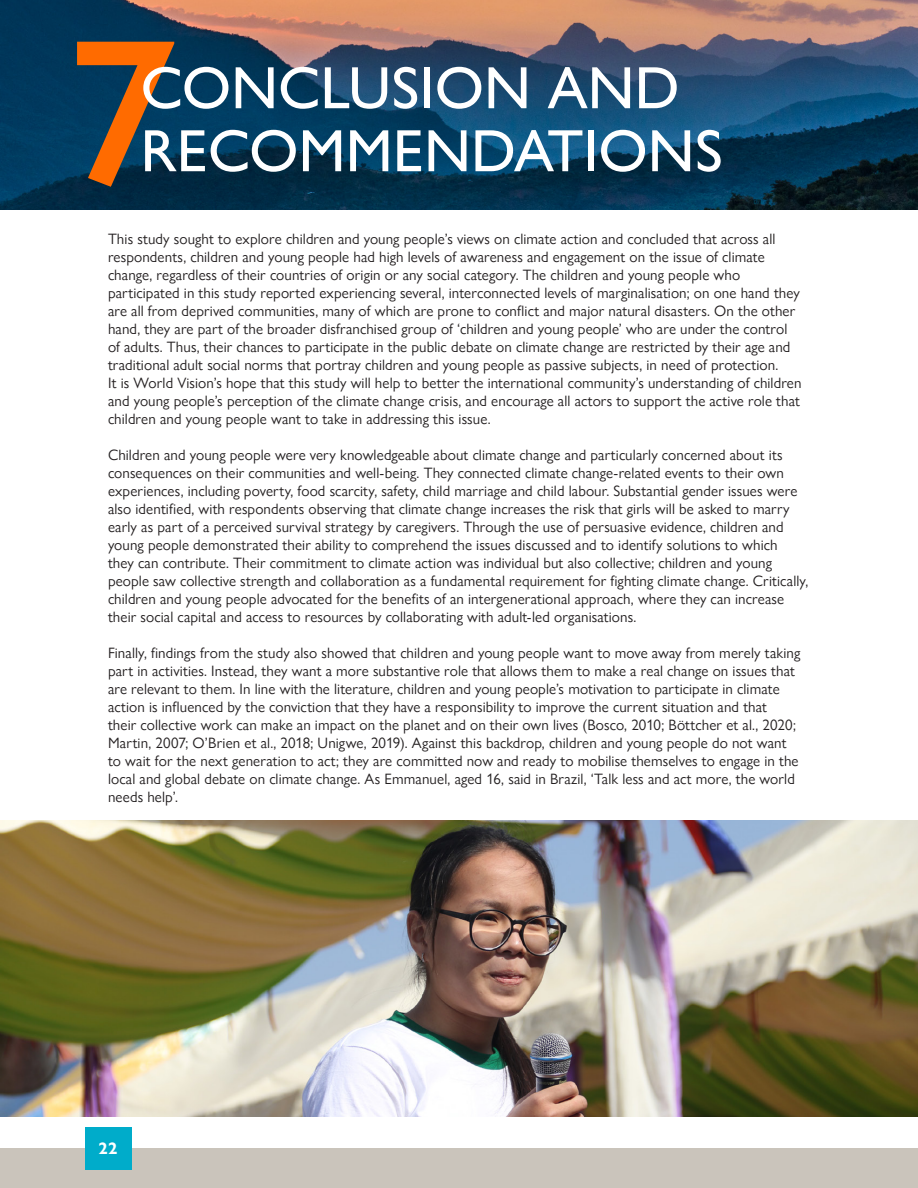
<style>
.page{position:relative;width:918px;height:1188px;background:#fff}
.page>*{position:absolute;margin:0;border:0;box-sizing:border-box;transform-origin:0 0}
.t1{font:600 210px "Gill Sans Nova";color:#ff6b00}
.t2{font:500 60px/63px "Gill Sans Nova";color:#fff}
.t3{font:700 16.5px "Gill Sans Nova";color:#fff}
.t4{font:15px/18px "Gill Sans Nova";letter-spacing:.01em;color:#231f20}
</style>
<div class="page">
<div style="left:0;top:1148px;width:918px;height:40px;background:#cac4bb"></div>
<div style="left:85px;top:1127px;width:46px;height:43px;background:#00acca"></div>
<img style="left:0;top:0;width:918px;height:210px">
<img style="left:0;top:821px;width:918px;height:296px">
<p class="t1" style="left:67px;top:-16px;width:113px">7</p>
<p class="t2" style="left:141px;top:56px;width:584px">CONCLUSION AND<br>RECOMMENDATIONS</p>
<p class="t4" style="left:108px;top:230px;width:695px">This study sought to explore children and young people’s views on climate action and concluded that across all respondents, children and young people had high levels of awareness and engagement on the issue of climate change, regardless of their countries of origin or any social category. The children and young people who participated in this study reported experiencing several, interconnected levels of marginalisation; on one hand they are all from deprived communities, many of which are prone to conflict and major natural disasters. On the other hand, they are part of the broader disfranchised group of ‘children and young people’ who are under the control of adults. Thus, their chances to participate in the public debate on climate change are restricted by their age and traditional adult social norms that portray children and young people as passive subjects, in need of protection.<br>It is World Vision’s hope that this study will help to better the international community’s understanding of children and young people’s perception of the climate change crisis, and encourage all actors to support the active role that children and young people want to take in addressing this issue.</p>
<p class="t4" style="left:108px;top:446px;width:702px">Children and young people were very knowledgeable about climate change and particularly concerned about its consequences on their communities and well-being. They connected climate change-related events to their own experiences, including poverty, food scarcity, safety, child marriage and child labour. Substantial gender issues were also identified, with respondents observing that climate change increases the risk that girls will be asked to marry early as part of a perceived survival strategy by caregivers. Through the use of persuasive evidence, children and young people demonstrated their ability to comprehend the issues discussed and to identify solutions to which<br>they can contribute. Their commitment to climate action was individual but also collective; children and young people saw collective strength and collaboration as a fundamental requirement for fighting climate change. Critically, children and young people advocated for the benefits of an intergenerational approach, where they can increase their social capital and access to resources by collaborating with adult-led organisations.</p>
<p class="t4" style="left:108px;top:644px;width:694px">Finally, findings from the study also showed that children and young people want to move away from merely taking part in activities. Instead, they want a more substantive role that allows them to make a real change on issues that are relevant to them. In line with the literature, children and young people’s motivation to participate in climate action is influenced by the conviction that they have a responsibility to improve the current situation and that<br>their collective work can make an impact on the planet and on their own lives (Bosco, 2010; Böttcher et al., 2020; Martin, 2007; O’Brien et al., 2018; Unigwe, 2019). Against this backdrop, children and young people do not want to wait for the next generation to act; they are committed now and ready to mobilise themselves to engage in the local and global debate on climate change. As Emmanuel, aged 16, said in Brazil, ‘Talk less and act more, the world needs help’.</p>
<p class="t3" style="left:99px;top:1138px;width:20px">22</p>
</div>
